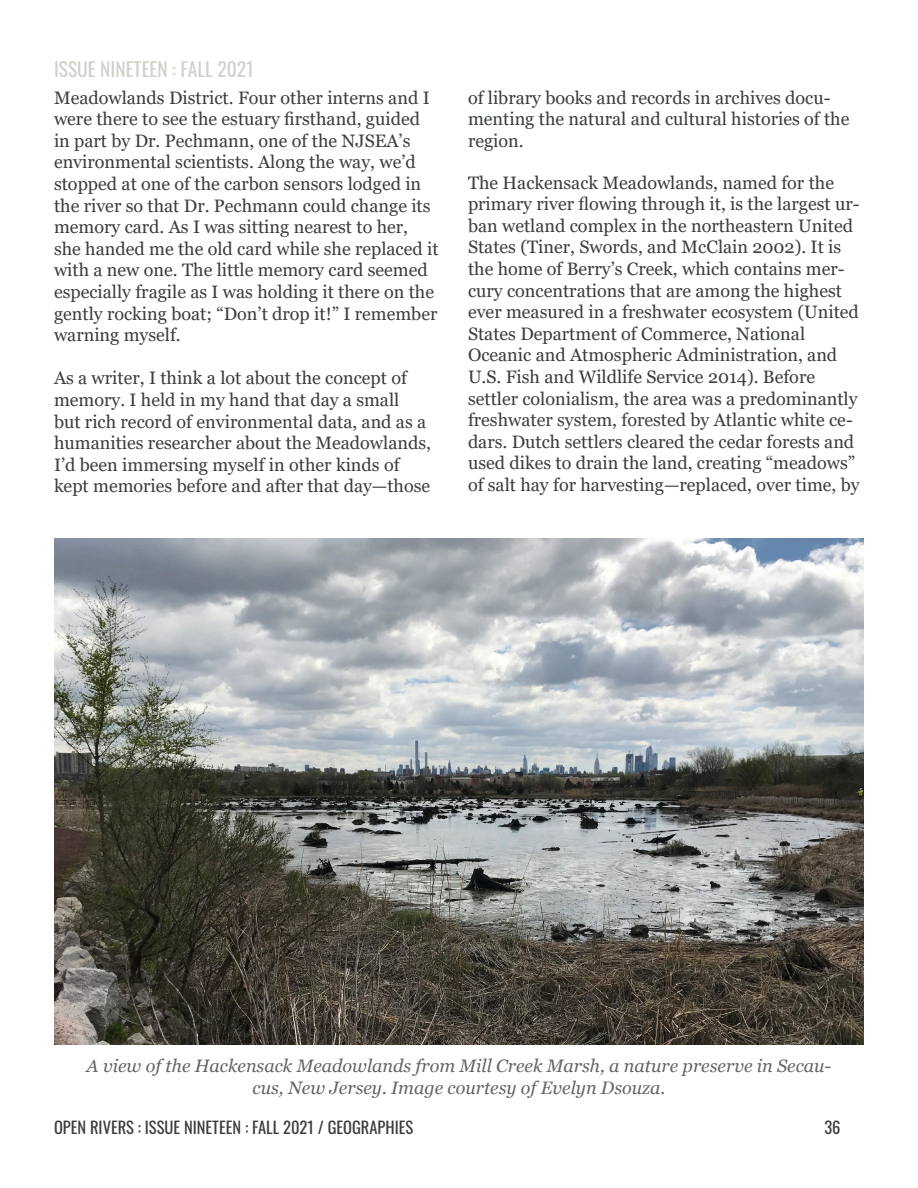
<style>
.page{position:relative;width:918px;height:1188px;background:#fff}
.page>*{position:absolute;margin:0;border:0;box-sizing:border-box;transform-origin:0 0}
.t1{font:19.5px "Oswald";color:#d3d0cb}
.t2{font:18px/21.6px "Georgia";color:#393e41}
.t3{font:italic 18px/21.6px "Georgia";color:#616567;text-align:center}
.t4{font:16.5px "Oswald";color:#393e41}
</style>
<div class="page">
<img style="left:54px;top:539px;width:810px;height:506px">
<p class="t1" style="left:54px;top:52px;width:201px">ISSUE NINETEEN : FALL 2021</p>
<p class="t2" style="left:54px;top:87px;width:386px">Meadowlands District. Four other interns and I were there to see the estuary firsthand, guided in part by Dr. Pechmann, one of the NJSEA’s environmental scientists. Along the way, we’d stopped at one of the carbon sensors lodged in the river so that Dr. Pechmann could change its memory card. As I was sitting nearest to her, she handed me the old card while she replaced it with a new one. The little memory card seemed especially fragile as I was holding it there on the gently rocking boat; “Don’t drop it!” I remember warning myself.</p>
<p class="t2" style="left:54px;top:368px;width:379px">As a writer, I think a lot about the concept of memory. I held in my hand that day a small<br>but rich record of environmental data, and as a humanities researcher about the Meadowlands, I’d been immersing myself in other kinds of kept memories before and after that day—those</p>
<p class="t2" style="left:468px;top:87px;width:383px">of library books and records in archives docu&shy;menting the natural and cultural histories of the region.</p>
<p class="t2" style="left:468px;top:172px;width:393px">The Hackensack Meadowlands, named for the primary river flowing through it, is the largest ur&shy;ban wetland complex in the northeastern United States (Tiner, Swords, and McClain 2002). It is the home of Berry’s Creek, which contains mer&shy;cury concentrations that are among the highest ever measured in a freshwater ecosystem (United States Department of Commerce, National Oceanic and Atmospheric Administration, and U.S. Fish and Wildlife Service 2014). Before settler colonialism, the area was a predominantly freshwater system, forested by Atlantic white ce&shy;dars. Dutch settlers cleared the cedar forests and used dikes to drain the land, creating “meadows” of salt hay for harvesting—replaced, over time, by</p>
<p class="t3" style="left:87px;top:1055px;width:746px">A view of the Hackensack Meadowlands from Mill Creek Marsh, a nature preserve in Secau&shy;cus, New Jersey. Image courtesy of Evelyn Dsouza.</p>
<p class="t4" style="left:54px;top:1113px;width:361px">OPEN RIVERS : ISSUE NINETEEN : FALL 2021 / GEOGRAPHIES</p>
<p class="t4" style="left:824px;top:1113px;width:18px">36</p>
</div>
